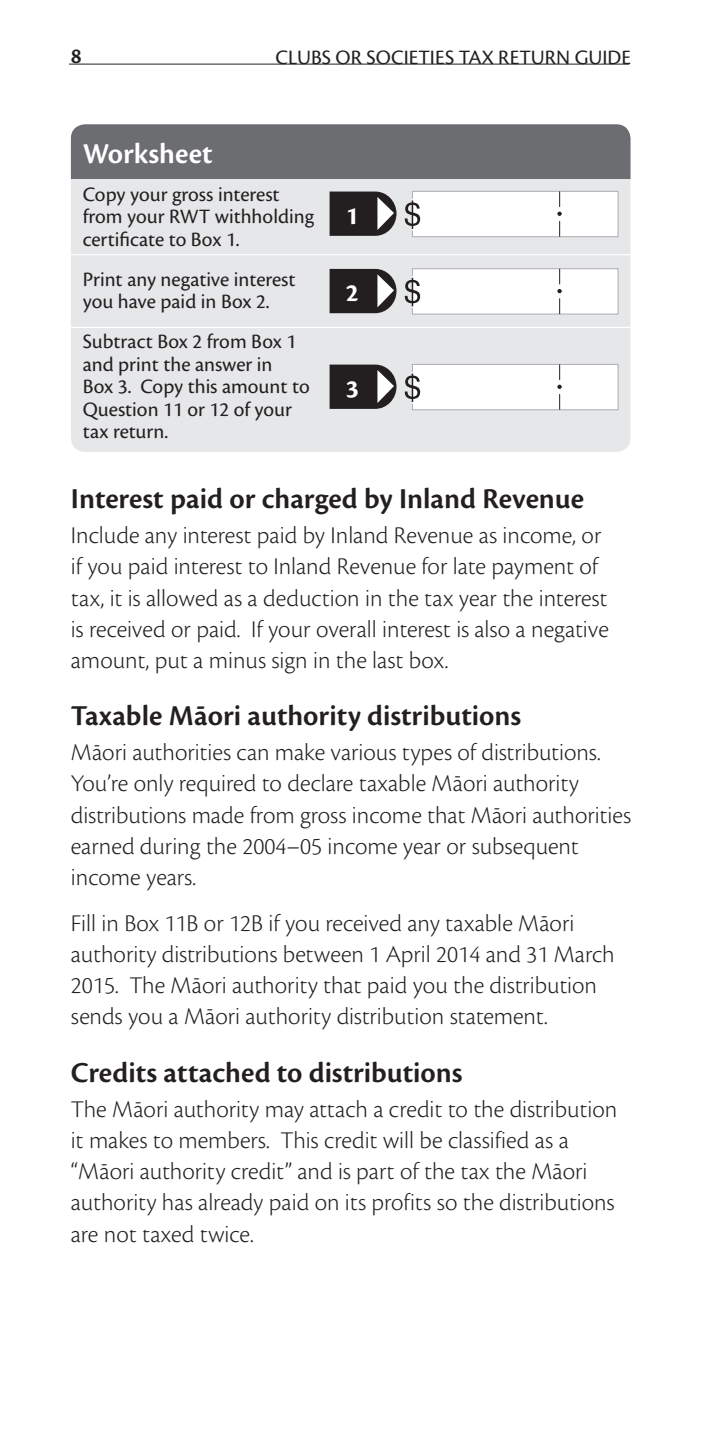
<style>
.page{position:relative;width:702px;height:1453px;background:#fff}
.page>*{position:absolute;margin:0;border:0;box-sizing:border-box;transform-origin:0 0}
.t1{font:600 30px "Cronos Pro";color:#231f20}
.t2{font:600 30px "Cronos Pro";color:#fff}
.t3{font:700 26.25px "Cronos Pro";color:#fff}
.t4{font:300 25px/31.2px "Cronos Pro";color:#231f20}
.t5{font:600 22.5px "Cronos Pro";color:#231f20}
.t6{font:21.25px/22.5px "Cronos Pro";color:#231f20}
</style>
<div class="page">
<hr style="left:69px;top:64px;width:560px;height:1px;background:#231f20">
<div style="left:71px;top:124px;width:559px;height:328px;background:#e6e7e9;border-radius:14px"></div>
<div style="left:71px;top:124px;width:559px;height:54px;background:#6c6d70"></div>
<div style="left:412px;top:191px;width:206px;height:46px;background:#fff;border:1px solid #acadb1"></div>
<hr style="left:411px;top:199px;width:2px;height:32px;background:#fff">
<svg style="left:405px;top:200px;width:15px;height:29px"></svg>
<svg style="left:557px;top:191px;width:4px;height:46px"></svg>
<svg style="left:329px;top:192px;width:67px;height:44px;background:#454243"></svg>
<div style="left:412px;top:268px;width:206px;height:46px;background:#fff;border:1px solid #acadb1"></div>
<hr style="left:411px;top:276px;width:2px;height:32px;background:#fff">
<svg style="left:405px;top:278px;width:15px;height:28px"></svg>
<svg style="left:557px;top:269px;width:4px;height:45px"></svg>
<svg style="left:329px;top:269px;width:67px;height:44px;background:#444142"></svg>
<div style="left:412px;top:364px;width:206px;height:46px;background:#fff;border:1px solid #acadb1"></div>
<hr style="left:411px;top:372px;width:2px;height:32px;background:#fff">
<svg style="left:405px;top:373px;width:15px;height:29px"></svg>
<svg style="left:557px;top:364px;width:4px;height:46px"></svg>
<svg style="left:329px;top:365px;width:67px;height:44px;background:#454243"></svg>
<hr style="left:71px;top:254px;width:560px;height:1px;background:#fff">
<hr style="left:71px;top:327px;width:560px;height:1px;background:#fff">
<p class="t5" style="left:71px;top:43px;width:12px">8</p>
<p class="t6" style="left:275px;top:46px;width:357px">CLUBS OR SOCIETIES TAX RETURN GUIDE</p>
<p class="t2" style="left:83px;top:136px;width:131px">Worksheet</p>
<p class="t6" style="left:83px;top:183px;width:233px">Copy your gross interest from your RWT withholding certificate to Box 1.</p>
<p class="t6" style="left:83px;top:268px;width:214px">Print any negative interest you have paid in Box 2.</p>
<p class="t6" style="left:83px;top:330px;width:228px">Subtract Box 2 from Box 1 and print the answer in<br>Box 3. Copy this amount to<br>Question 11 or 12 of your tax return.</p>
<p class="t3" style="left:346px;top:200px;width:15px">1</p>
<p class="t3" style="left:346px;top:278px;width:15px">2</p>
<p class="t3" style="left:346px;top:373px;width:15px">3</p>
<p class="t1" style="left:71px;top:482px;width:515px">Interest paid or charged by Inland Revenue</p>
<p class="t4" style="left:71px;top:519px;width:539px">Include any interest paid by Inland Revenue as income, or if you paid interest to Inland Revenue for late payment of tax, it is allowed as a deduction in the tax year the interest is received or paid. If your overall interest is also a negative amount, put a minus sign in the last box.</p>
<p class="t1" style="left:71px;top:699px;width:452px">Taxable Māori authority distributions</p>
<p class="t4" style="left:71px;top:737px;width:561px">Māori authorities can make various types of distributions.<br>You’re only required to declare taxable Māori authority distributions made from gross income that Māori authorities earned during the 2004–05 income year or subsequent income years.</p>
<p class="t4" style="left:71px;top:907px;width:545px">Fill in Box 11B or 12B if you received any taxable Māori authority distributions between 1 April 2014 and 31 March 2015. The Māori authority that paid you the distribution sends you a Māori authority distribution statement.</p>
<p class="t1" style="left:71px;top:1055px;width:393px">Credits attached to distributions</p>
<p class="t4" style="left:71px;top:1093px;width:548px">The Māori authority may attach a credit to the distribution it makes to members. This credit will be classified as a “Māori authority credit” and is part of the tax the Māori authority has already paid on its profits so the distributions are not taxed twice.</p>
</div>
